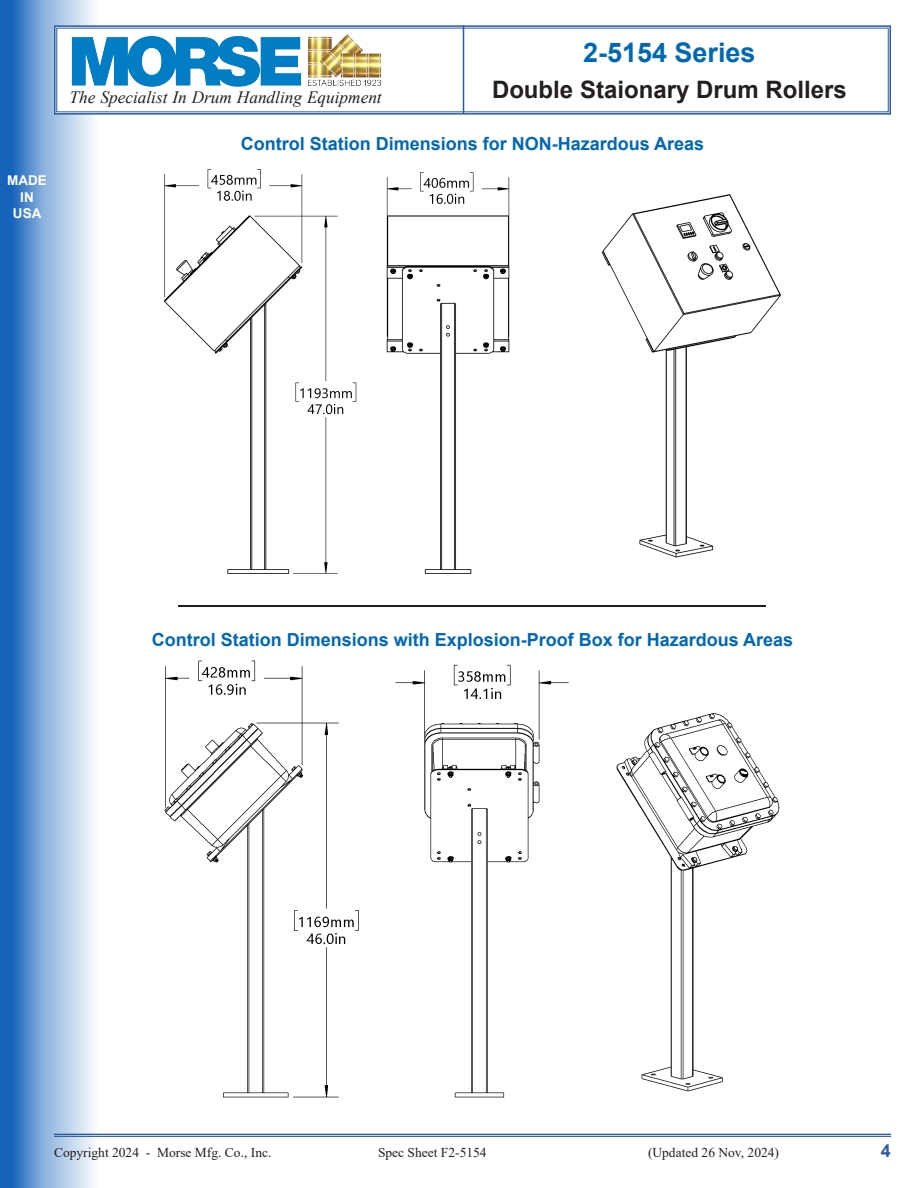
<style>
.page{position:relative;width:918px;height:1188px;background:#fff}
.page>*{position:absolute;margin:0;border:0;box-sizing:border-box;transform-origin:0 0}
.t1{font:700 27px "Arial";color:#0168b3}
.t2{font:700 24px "Arial";color:#231f20}
.Sub-Head{font:700 18px "Arial";color:#0168b3}
.t3{font:700 18px "Arial";color:#2b5a9f}
.t4{font:italic 17.25px "Times New Roman";color:#231f20}
.t5{font:13.5px "Times New Roman";color:#231f20}
.t6{font:700 13.5px/16.2px "Arial";color:#fff;text-align:center}
</style>
<div class="page">
<img style="left:0;top:0;width:202px;height:1188px">
<hr style="left:54px;top:1134px;width:837px;height:1px;background:#2b5a9f">
<hr style="left:54px;top:1136px;width:837px;height:1px;background:#2b5a9f">
<svg style="left:53px;top:25px;width:838px;height:90px"></svg>
<hr style="left:463px;top:25px;width:1px;height:89px;background:#2b5a9f">
<img style="left:64px;top:20px;width:324px;height:80px">
<img style="left:163px;top:660px;width:617px;height:438px">
<img style="left:164px;top:168px;width:617px;height:406px">
<div style="left:177px;top:603px;width:591px;height:5px;background:#808080;opacity:.75"></div>
<p class="t6" style="left:7px;top:173px;width:41px">MADE<br>IN<br>USA</p>
<h1 class="t1" style="left:583px;top:34px;width:174px">2-5154 Series</h1>
<p class="t4" style="left:70px;top:86px;width:314px">The Specialist In Drum Handling Equipment</p>
<h2 class="t2" style="left:492px;top:73px;width:356px">Double Staionary Drum Rollers</h2>
<p class="Sub-Head" style="left:241px;top:131px;width:465px">Control Station Dimensions for NON-Hazardous Areas</p>
<p class="Sub-Head" style="left:152px;top:627px;width:643px">Control Station Dimensions with Explosion-Proof Box for Hazardous Areas</p>
<p class="t5" style="left:54px;top:1142px;width:219px">Copyright 2024 - Morse Mfg. Co., Inc.</p>
<p class="t5" style="left:378px;top:1142px;width:110px">Spec Sheet F2-5154</p>
<p class="t5" style="left:648px;top:1142px;width:133px">(Updated 26 Nov, 2024)</p>
<p class="t3" style="left:881px;top:1138px;width:12px">4</p>
</div>
